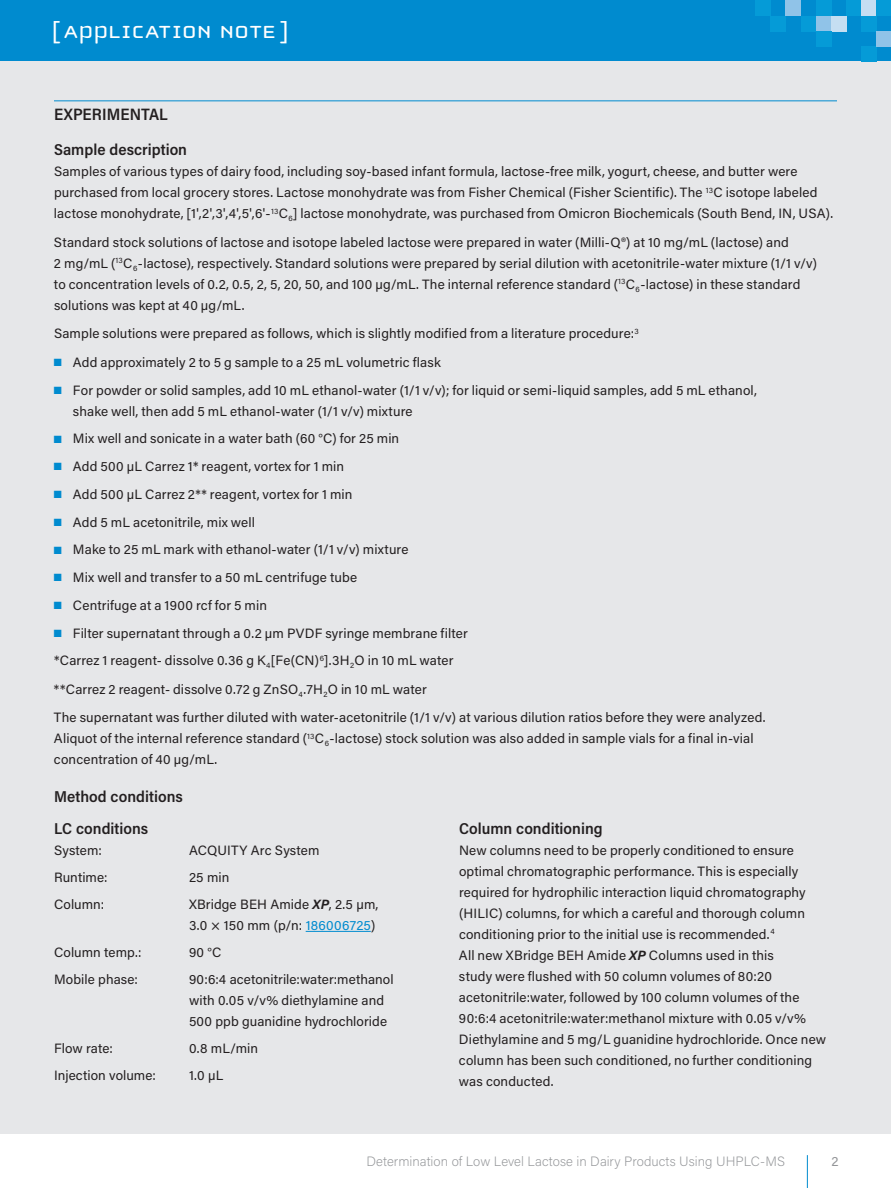
<style>
.page{position:relative;width:891px;height:1188px;background:#fff}
.page>*{position:absolute;margin:0;border:0;box-sizing:border-box;transform-origin:0 0}
.t1{font:25.5px "Cholla Unicase";letter-spacing:.01em;color:#fff;scale:1.1 1}
.t2{font:600 16.5px "Acumin Pro Semi Cond";letter-spacing:.005em;color:#231f20}
.t3{font:600 15.75px/32.2px "Acumin Pro Semi Cond";color:#231f20}
.t4{font:13.5px/21px "Acumin Pro";letter-spacing:.01em;color:#231f20}
.t5{font:200 13.5px "Acumin Pro";letter-spacing:.005em;color:#939598}
.t6{font:13.5px "Acumin Pro";color:#939598}
.s1{color:#008bcf}
.s2{font-weight:700;font-style:italic}
</style>
<div class="page">
<hr style="left:807px;top:1155px;width:1px;height:33px;background:#008bcf">
<div style="left:0;top:0;width:891px;height:62px;background:#008bcf"></div>
<div style="left:0;top:62px;width:891px;height:1072px;background:#e6e7e9"></div>
<div style="left:755px;top:0;width:15px;height:16px;background:#059bd7"></div>
<div style="left:861px;top:47px;width:15px;height:15px;background:#059bd7"></div>
<div style="left:770px;top:16px;width:16px;height:15px;background:#059bd7"></div>
<div style="left:786px;top:0;width:15px;height:16px;background:#90c3e8"></div>
<div style="left:801px;top:16px;width:15px;height:15px;background:#059bd7"></div>
<div style="left:816px;top:16px;width:16px;height:15px;background:#90c3e8"></div>
<div style="left:832px;top:16px;width:15px;height:15px;background:#c5def2"></div>
<div style="left:816px;top:0;width:16px;height:16px;background:#059bd7"></div>
<div style="left:816px;top:31px;width:16px;height:16px;background:#059bd7"></div>
<div style="left:861px;top:0;width:15px;height:16px;background:#c5def2"></div>
<div style="left:847px;top:0;width:14px;height:16px;background:#059bd7"></div>
<div style="left:876px;top:0;width:15px;height:16px;background:#059bd7"></div>
<div style="left:861px;top:16px;width:15px;height:15px;background:#059bd7"></div>
<div style="left:876px;top:31px;width:15px;height:16px;background:#90c3e8"></div>
<hr style="left:54px;top:100px;width:783px;height:1px;background:#008bcf">
<hr style="left:306px;top:931px;width:65px;height:1px;background:#008bcf">
<h1 class="t1" style="left:52px;top:19px;width:217px">[ APPLICATION NOTE ]</h1>
<p class="t2" style="left:54px;top:103px;width:115px">EXPERIMENTAL</p>
<p class="t3" style="left:54px;top:133px;width:135px">Sample description</p>
<p class="t4" style="left:54px;top:161px;width:781px">Samples of various types of dairy food, including soy-based infant formula, lactose-free milk, yogurt, cheese, and butter were purchased from local grocery stores. Lactose monohydrate was from Fisher Chemical (Fisher Scientific). The <sup>13</sup>C isotope labeled lactose monohydrate, [1',2',3',4',5',6'-<sup>13</sup>C<sub>6</sub>] lactose monohydrate, was purchased from Omicron Biochemicals (South Bend, IN, USA).</p>
<p class="t4" style="left:54px;top:231px;width:765px">Standard stock solutions of lactose and isotope labeled lactose were prepared in water (Milli-Q®) at 10 mg/mL (lactose) and<br>2 mg/mL (<sup>13</sup>C<sub>6</sub>-lactose), respectively. Standard solutions were prepared by serial dilution with acetonitrile-water mixture (1/1 v/v) to concentration levels of 0.2, 0.5, 2, 5, 20, 50, and 100 µg/mL. The internal reference standard (<sup>13</sup>C<sub>6</sub>-lactose) in these standard solutions was kept at 40 µg/mL.</p>
<p class="t4" style="left:54px;top:323px;width:586px">Sample solutions were prepared as follows, which is slightly modified from a literature procedure:<sup>3</sup></p>
<p class="t4" style="left:54px;top:351px;width:388px"><span class="s1">■</span> Add approximately 2 to 5 g sample to a 25 mL volumetric flask</p>
<p class="t4" style="left:73px;top:379px;width:686px;text-indent:-19px"><span class="s1">■</span> For powder or solid samples, add 10 mL ethanol-water (1/1 v/v); for liquid or semi-liquid samples, add 5 mL ethanol, shake well, then add 5 mL ethanol-water (1/1 v/v) mixture</p>
<p class="t4" style="left:54px;top:428px;width:347px"><span class="s1">■</span> Mix well and sonicate in a water bath (60 °C) for 25 min</p>
<p class="t4" style="left:54px;top:455px;width:292px"><span class="s1">■</span> Add 500 µL Carrez 1* reagent, vortex for 1 min</p>
<p class="t4" style="left:54px;top:483px;width:300px"><span class="s1">■</span> Add 500 µL Carrez 2** reagent, vortex for 1 min</p>
<p class="t4" style="left:54px;top:511px;width:203px"><span class="s1">■</span> Add 5 mL acetonitrile, mix well</p>
<p class="t4" style="left:54px;top:539px;width:356px"><span class="s1">■</span> Make to 25 mL mark with ethanol-water (1/1 v/v) mixture</p>
<p class="t4" style="left:54px;top:566px;width:305px"><span class="s1">■</span> Mix well and transfer to a 50 mL centrifuge tube</p>
<p class="t4" style="left:54px;top:594px;width:215px"><span class="s1">■</span> Centrifuge at a 1900 rcf for 5 min</p>
<p class="t4" style="left:54px;top:618px;width:713px;line-height:28.2px"><span class="s1">■</span> Filter supernatant through a 0.2 µm PVDF syringe membrane filter<br>*Carrez 1 reagent- dissolve 0.36 g K<sub>4</sub>[Fe(CN)<sup>6</sup>].3H<sub>2</sub>O in 10 mL water<br>**Carrez 2 reagent- dissolve 0.72 g ZnSO<sub>4</sub>.7H<sub>2</sub>O in 10 mL water<br>The supernatant was further diluted with water-acetonitrile (1/1 v/v) at various dilution ratios before they were analyzed.</p>
<p class="t4" style="left:54px;top:728px;width:701px">Aliquot of the internal reference standard (<sup>13</sup>C<sub>6</sub>-lactose) stock solution was also added in sample vials for a final in-vial concentration of 40 µg/mL.</p>
<p class="t3" style="left:54px;top:779px;width:130px">Method conditions<br>LC conditions</p>
<p class="t4" style="left:54px;top:839px;width:49px">System:</p>
<p class="t4" style="left:189px;top:839px;width:132px">ACQUITY Arc System</p>
<p class="t4" style="left:54px;top:866px;width:55px">Runtime:</p>
<p class="t4" style="left:189px;top:866px;width:42px">25 min</p>
<p class="t4" style="left:54px;top:893px;width:52px">Column:</p>
<p class="t4" style="left:189px;top:893px;width:191px">XBridge BEH Amide <span class="s2">XP</span>, 2.5 µm,<br>3.0 × 150 mm (p/n: <span class="s1">186006725</span>)</p>
<p class="t4" style="left:54px;top:941px;width:89px">Column temp.:</p>
<p class="t4" style="left:189px;top:941px;width:34px">90 °C</p>
<p class="t4" style="left:54px;top:968px;width:85px">Mobile phase:</p>
<p class="t4" style="left:189px;top:968px;width:206px">90:6:4 acetonitrile:water:methanol with 0.05 v/v% diethylamine and<br>500 ppb guanidine hydrochloride</p>
<p class="t4" style="left:54px;top:1037px;width:60px">Flow rate:</p>
<p class="t4" style="left:189px;top:1037px;width:71px">0.8 mL/min</p>
<p class="t4" style="left:54px;top:1064px;width:103px">Injection volume:</p>
<p class="t4" style="left:189px;top:1064px;width:36px">1.0 µL</p>
<p class="t3" style="left:459px;top:812px;width:145px">Column conditioning</p>
<p class="t4" style="left:459px;top:839px;width:369px">New columns need to be properly conditioned to ensure optimal chromatographic performance. This is especially required for hydrophilic interaction liquid chromatography (HILIC) columns, for which a careful and thorough column conditioning prior to the initial use is recommended.<sup>4<br></sup>All new XBridge BEH Amide <span class="s2">XP</span> Columns used in this<br>study were flushed with 50 column volumes of 80:20 acetonitrile:water, followed by 100 column volumes of the 90:6:4 acetonitrile:water:methanol mixture with 0.05 v/v% Diethylamine and 5 mg/L guanidine hydrochloride. Once new column has been such conditioned, no further conditioning was conducted.</p>
<p class="t5" style="left:367px;top:1152px;width:420px">Determination of Low Level Lactose in Dairy Products Using UHPLC-MS</p>
<p class="t6" style="left:831px;top:1151px;width:9px">2</p>
</div>
